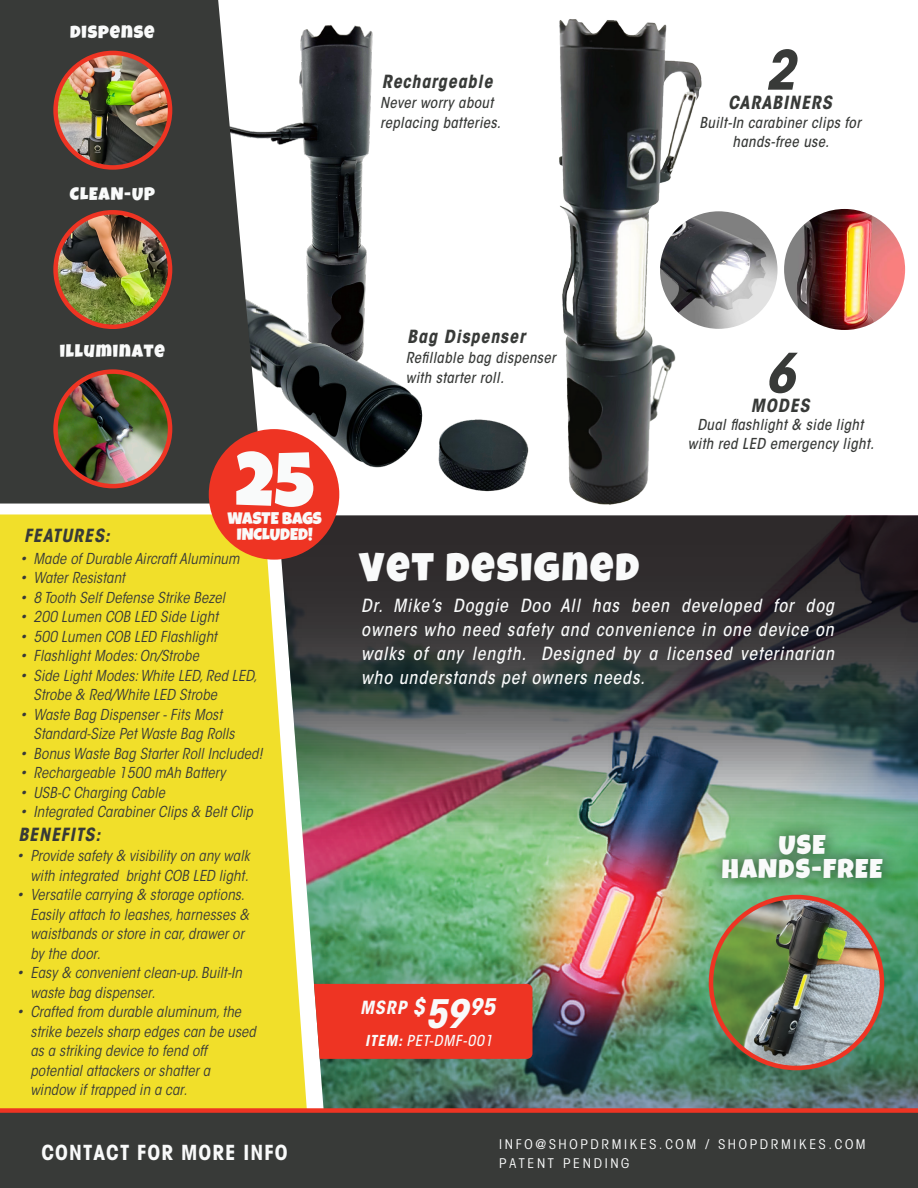
<style>
.page{position:relative;width:918px;height:1188px;background:#fff}
.page>*{position:absolute;margin:0;border:0;box-sizing:border-box;transform-origin:0 0}
.t1{font:75.9px "Luckiest Guy";color:#f9fafa}
.t2{font:italic 700 condensed 54px "ITC Avant Garde Std";color:#383a38}
.t3{font:40.5px "Luckiest Guy";letter-spacing:.05em;color:#f9fafa}
.t4{font:27px/24px "Luckiest Guy";letter-spacing:.05em;color:#f9fafa;text-align:center}
.t5{font:700 condensed 21px "Avant Garde";letter-spacing:.05em;color:#f9fafa}
.t6{font:italic 500 condensed 18px/24px "ITC Avant Garde Std";letter-spacing:.05em;color:#f9fafa;text-align:justify}
.t7{font:italic 700 condensed 18px "ITC Avant Garde Std";letter-spacing:.05em;color:#383a38}
.t8{font:18px "Luckiest Guy";letter-spacing:.05em;color:#f9fafa}
.t9{font:italic 700 condensed 18px "ITC Avant Garde Std";color:#f9fafa}
.t10{font:16.8px "Luckiest Guy";color:#f9fafa}
.t11{font:italic condensed 15px/19.5px "ITC Avant Garde Std";letter-spacing:.01em;color:#383a38}
.t12{font:italic 500 condensed 15px/19.5px "ITC Avant Garde Std";letter-spacing:.025em;color:#383a38}
.t13{font:italic 500 condensed 15px "ITC Avant Garde Std";letter-spacing:.05em;color:#f9fafa}
.t14{font:condensed 13.5px/19.5px "Avant Garde";letter-spacing:.2em;color:#f9fafa}
.s1{font-size:22.8px}
.s2{font-size:39px}
.s3{font-weight:700}
</style>
<div class="page">
<img style="left:264px;top:25px;width:109px;height:207px">
<img style="left:264px;top:232px;width:231px;height:283px">
<img style="left:307px;top:838px;width:611px;height:270px">
<img style="left:307px;top:515px;width:611px;height:323px">
<div style="left:296px;top:984px;width:237px;height:75px;background:#ee3423;border-radius:5px"></div>
<div style="left:0;top:514px;width:307px;height:594px;background:#f1df2a"></div>
<img style="left:711px;top:897px;width:171px;height:171px;border-radius:86px">
<div style="left:0;top:1110px;width:918px;height:78px;background:#383a38"></div>
<div style="left:0;top:1108px;width:918px;height:5px;background:#ee3423"></div>
<svg style="left:0;top:0;width:264px;height:504px;background:#4d4c4a"></svg>
<div style="left:209px;top:429px;width:130px;height:131px;background:#ee3423;border-radius:50%"></div>
<img style="left:660px;top:211px;width:118px;height:118px;border-radius:59px">
<img style="left:56px;top:53px;width:114px;height:114px;border-radius:57px">
<div style="left:53px;top:51px;width:119px;height:119px;border:4px solid #ee3423;border-radius:50%"></div>
<img style="left:56px;top:212px;width:114px;height:115px;border-radius:57px">
<div style="left:53px;top:210px;width:119px;height:119px;border:4px solid #ee3423;border-radius:50%"></div>
<img style="left:56px;top:372px;width:114px;height:114px;border-radius:57px">
<div style="left:53px;top:369px;width:119px;height:119px;border:4px solid #ee3423;border-radius:50%"></div>
<img style="left:784px;top:209px;width:121px;height:121px;border-radius:61px">
<img style="left:699px;top:808px;width:207px;height:102px">
<img style="left:495px;top:19px;width:247px;height:519px">
<p class="t8" style="left:70px;top:20px;width:86px">DISPENSE</p>
<p class="t8" style="left:70px;top:182px;width:87px">CLEAN-UP</p>
<p class="t7" style="left:382px;top:70px;width:112px">Rechargeable</p>
<p class="t12" style="left:380px;top:93px;width:122px">Never worry about replacing batteries.</p>
<h2 class="t2" style="left:765px;top:36px;width:32px">2</h2>
<p class="t7" style="left:728px;top:91px;width:105px">CARABINERS</p>
<p class="t12" style="left:699px;top:113px;width:163px;text-align:center">Built-In carabiner clips for hands-free use.</p>
<p class="t8" style="left:60px;top:339px;width:107px">ILLUMINATE</p>
<p class="t7" style="left:24px;top:524px;width:87px">FEATURES:</p>
<h1 class="t1" style="left:235px;top:431px;width:80px">25</h1>
<p class="t10" style="left:237px;top:524px;width:78px">INCLUDED!</p>
<p class="t10" style="left:228px;top:507px;width:96px">WASTE BAGS</p>
<p class="t11" style="left:20px;top:549px;width:221px">• Made of Durable Aircraft Aluminum</p>
<p class="t11" style="left:20px;top:569px;width:107px">• Water Resistant</p>
<p class="t11" style="left:20px;top:588px;width:207px">• 8 Tooth Self Defense Strike Bezel</p>
<p class="t11" style="left:20px;top:608px;width:200px">• 200 Lumen COB LED Side Light</p>
<p class="t11" style="left:20px;top:627px;width:199px">• 500 Lumen COB LED Flashlight</p>
<p class="t11" style="left:20px;top:647px;width:180px">• Flashlight Modes: On/Strobe</p>
<p class="t11" style="left:34px;top:666px;width:225px;text-indent:-14px">• Side Light Modes: White LED, Red LED,<br>Strobe &amp; Red/White LED Strobe</p>
<p class="t11" style="left:34px;top:705px;width:203px;text-indent:-14px">• Waste Bag Dispenser - Fits Most<br>Standard-Size Pet Waste Bag Rolls</p>
<p class="t11" style="left:20px;top:744px;width:244px">• Bonus Waste Bag Starter Roll Included!</p>
<p class="t11" style="left:20px;top:764px;width:207px">• Rechargeable 1500 mAh Battery</p>
<p class="t11" style="left:20px;top:783px;width:146px">• USB-C Charging Cable</p>
<p class="t11" style="left:20px;top:803px;width:234px">• Integrated Carabiner Clips &amp; Belt Clip</p>
<p class="t7" style="left:18px;top:823px;width:84px">BENEFITS:</p>
<p class="t11" style="left:17px;top:846px;width:234px;text-align:right">• Provide safety &amp; visibility on any walk with integrated bright COB LED light.</p>
<p class="t11" style="left:30px;top:885px;width:220px;text-indent:-14px">• Versatile carrying &amp; storage options.<br>Easily attach to leashes, harnesses &amp; waistbands or store in car, drawer or by the door.</p>
<p class="t11" style="left:30px;top:963px;width:213px;text-indent:-14px">• Easy &amp; convenient clean-up. Built-In waste bag dispenser.</p>
<p class="t11" style="left:30px;top:1002px;width:227px;text-indent:-14px">• Crafted from durable aluminum, the strike bezels sharp edges can be used as a striking device to fend off potential attackers or shatter a window if trapped in a car.</p>
<h3 class="t5" style="left:41px;top:1139px;width:248px">CONTACT FOR MORE INFO</h3>
<p class="t7" style="left:407px;top:325px;width:119px">Bag Dispenser</p>
<p class="t12" style="left:406px;top:348px;width:151px">Refillable bag dispenser with starter roll.</p>
<h2 class="t2" style="left:765px;top:339px;width:32px">6</h2>
<p class="t7" style="left:751px;top:394px;width:60px">MODES</p>
<p class="t12" style="left:688px;top:415px;width:188px;text-align:center">Dual flashlight &amp; side light with red LED emergency light.</p>
<h3 class="t3" style="left:360px;top:540px;width:281px">VET DESIGNED</h3>
<p class="t6" style="left:361px;top:594px;width:474px">Dr. Mike’s Doggie Doo All has been developed for dog owners who need safety and convenience in one device on walks of any length. Designed by a licensed veterinarian who understands pet owners needs.</p>
<p class="t9" style="left:360px;top:996px;width:137px">MSRP <span class="s1">$</span><span class="s2">59</span><span class="s1">95</span></p>
<p class="t13" style="left:365px;top:1032px;width:129px"><span class="s3">ITEM:</span> PET-DMF-001</p>
<h3 class="t4" style="left:722px;top:833px;width:162px">USE<br>HANDS-FREE</h3>
<p class="t14" style="left:499px;top:1134px;width:368px">INFO@SHOPDRMIKES.COM / SHOPDRMIKES.COM<br>PATENT PENDING</p>
</div>
